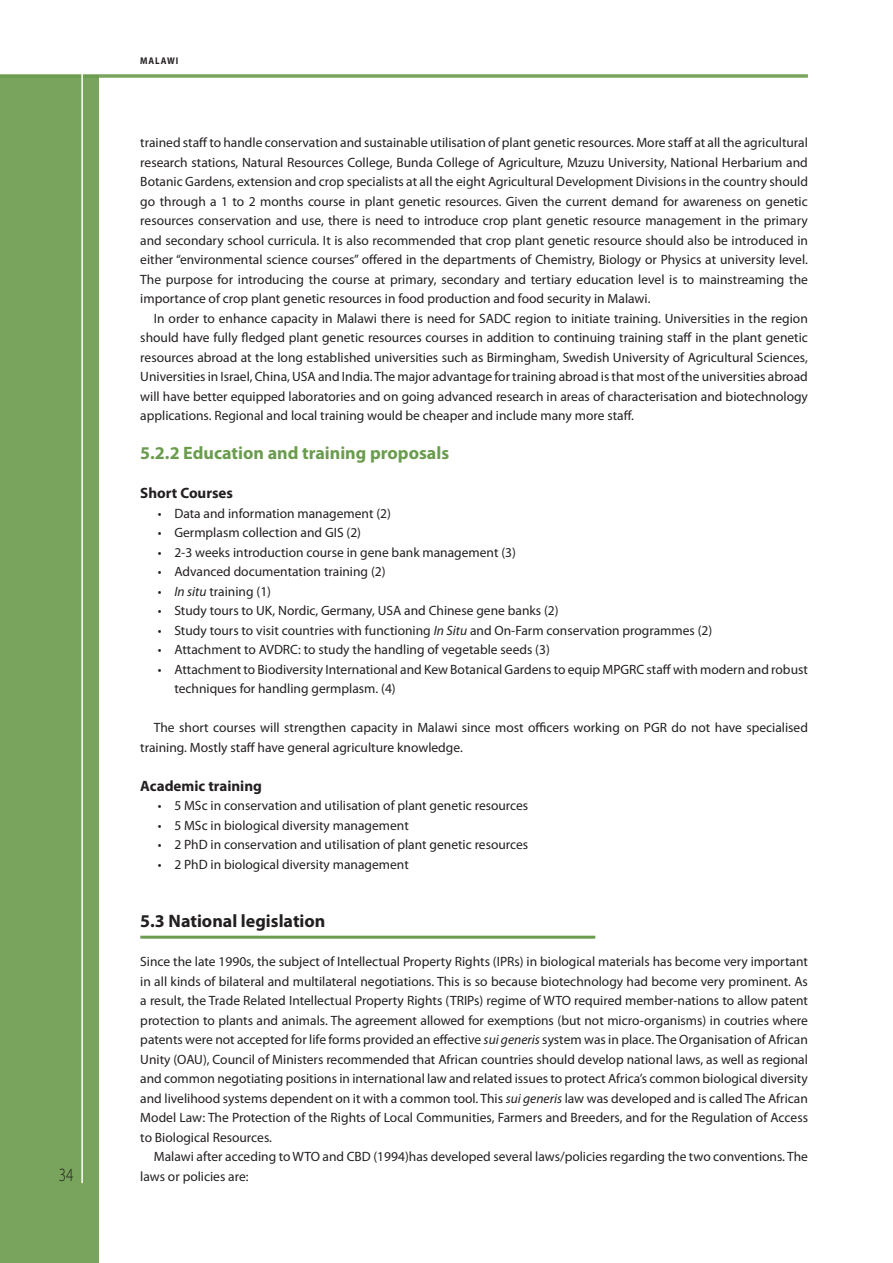
<style>
.page{position:relative;width:893px;height:1263px;background:#fff}
.page>*{position:absolute;margin:0;border:0;box-sizing:border-box;transform-origin:0 0}
.t1{font:300 18.75px "Myriad Pro";color:#231f20;scale:.8 1}
.t2{font:700 18px "Myriad Pro";color:#6a9c4d}
.t3{font:700 18px "Myriad Pro";color:#231f20}
.t4{font:700 15px "Myriad Pro";color:#231f20}
.t5{font:13.5px/19.5px "Myriad Pro";color:#231f20;text-align:justify}
.t6{font:700 9.75px "Myriad Pro";letter-spacing:.1em;color:#231f20;scale:.9 1}
.s1{font-style:italic}
</style>
<div class="page">
<div style="left:0;top:78px;width:98px;height:1185px;background:#78a45d"></div>
<svg style="left:0;top:74px;width:808px;height:4px"></svg>
<hr style="left:0;top:75px;width:98px;height:3px;background:#6d9e50">
<hr style="left:81px;top:67px;width:2px;height:1116px;background:#fff">
<hr style="left:140px;top:936px;width:455px;height:3px;background:#6c9d4f">
<h1 class="t1" style="left:59px;top:1163px;width:20px">34</h1>
<p class="t6" style="left:140px;top:55px;width:44px">Malawi</p>
<p class="t5" style="left:140px;top:133px;width:669px">trained staff to handle conservation and sustainable utilisation of plant genetic resources. More staff at all the agricultural research stations, Natural Resources College, Bunda College of Agriculture, Mzuzu University, National Herbarium and Botanic Gardens, extension and crop specialists at all the eight Agricultural Development Divisions in the country should go through a 1 to 2 months course in plant genetic resources. Given the current demand for awareness on genetic resources conservation and use, there is need to introduce crop plant genetic resource management in the primary and secondary school curricula. It is also recommended that crop plant genetic resource should also be introduced in either “environmental science courses” offered in the departments of Chemistry, Biology or Physics at university level.<br>The purpose for introducing the course at primary, secondary and tertiary education level is to mainstreaming the importance of crop plant genetic resources in food production and food security in Malawi.</p>
<p class="t5" style="left:140px;top:308px;width:669px;text-indent:14px">In order to enhance capacity in Malawi there is need for SADC region to initiate training. Universities in the region should have fully fledged plant genetic resources courses in addition to continuing training staff in the plant genetic resources abroad at the long established universities such as Birmingham, Swedish University of Agricultural Sciences, Universities in Israel, China, USA and India. The major advantage for training abroad is that most of the universities abroad will have better equipped laboratories and on going advanced research in areas of characterisation and biotechnology applications. Regional and local training would be cheaper and include many more staff.</p>
<h2 class="t2" style="left:140px;top:441px;width:310px">5.2.2 Education and training proposals</h2>
<p class="t4" style="left:140px;top:483px;width:94px">Short Courses</p>
<p class="t5" style="left:158px;top:503px;width:235px">• Data and information management (2)</p>
<p class="t5" style="left:158px;top:523px;width:205px">• Germplasm collection and GIS (2)</p>
<p class="t5" style="left:158px;top:542px;width:360px">• 2-3 weeks introduction course in gene bank management (3)</p>
<p class="t5" style="left:158px;top:562px;width:229px">• Advanced documentation training (2)</p>
<p class="t5" style="left:158px;top:581px;width:115px">• <span class="s1">In situ</span> training (1)</p>
<p class="t5" style="left:158px;top:601px;width:402px">• Study tours to UK, Nordic, Germany, USA and Chinese gene banks (2)</p>
<p class="t5" style="left:158px;top:620px;width:556px">• Study tours to visit countries with functioning <span class="s1">In Situ</span> and On-Farm conservation programmes (2)</p>
<p class="t5" style="left:158px;top:640px;width:394px">• Attachment to AVDRC: to study the handling of vegetable seeds (3)</p>
<p class="t5" style="left:174px;top:659px;width:635px;text-indent:-17px">• Attachment to Biodiversity International and Kew Botanical Gardens to equip MPGRC staff with modern and robust techniques for handling germplasm. (4)</p>
<p class="t5" style="left:140px;top:718px;width:669px;text-indent:14px">The short courses will strengthen capacity in Malawi since most officers working on PGR do not have specialised training. Mostly staff have general agriculture knowledge.</p>
<p class="t4" style="left:140px;top:776px;width:123px">academic training</p>
<p class="t5" style="left:158px;top:796px;width:372px">• 5 MSc in conservation and utilisation of plant genetic resources</p>
<p class="t5" style="left:158px;top:815px;width:253px">• 5 MSc in biological diversity management</p>
<p class="t5" style="left:158px;top:835px;width:372px">• 2 PhD in conservation and utilisation of plant genetic resources</p>
<p class="t5" style="left:158px;top:854px;width:253px">• 2 PhD in biological diversity management</p>
<h2 class="t3" style="left:140px;top:909px;width:187px">5.3 National legislation</h2>
<p class="t5" style="left:140px;top:952px;width:669px">Since the late 1990s, the subject of Intellectual Property Rights (IPRs) in biological materials has become very important in all kinds of bilateral and multilateral negotiations. This is so because biotechnology had become very prominent. As a result, the Trade Related Intellectual Property Rights (TRIPs) regime of WTO required member-nations to allow patent protection to plants and animals. The agreement allowed for exemptions (but not micro-organisms) in coutries where patents were not accepted for life forms provided an effective <span class="s1">sui generis</span> system was in place. The Organisation of African Unity (OAU), Council of Ministers recommended that African countries should develop national laws, as well as regional and common negotiating positions in international law and related issues to protect Africa’s common biological diversity and livelihood systems dependent on it with a common tool. This <span class="s1">sui generis</span> law was developed and is called The African Model Law: The Protection of the Rights of Local Communities, Farmers and Breeders, and for the Regulation of Access to Biological Resources.</p>
<p class="t5" style="left:140px;top:1147px;width:669px;text-indent:14px">Malawi after acceding to WTO and CBD (1994)has developed several laws/policies regarding the two conventions. The laws or policies are:</p>
</div>
